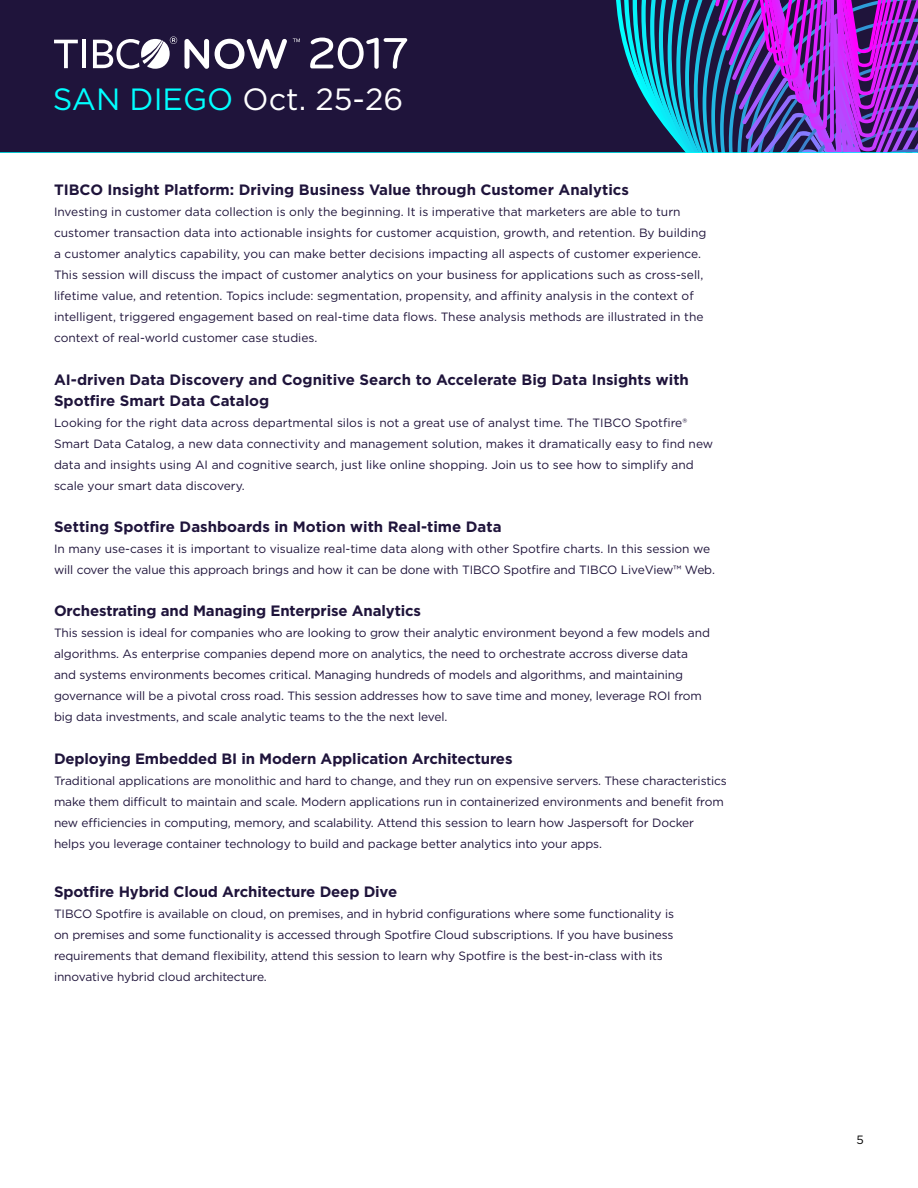
<style>
.page{position:relative;width:918px;height:1188px;background:#fff}
.page>*{position:absolute;margin:0;border:0;box-sizing:border-box;transform-origin:0 0}
.t1{font:30.75px "Gotham";color:#fff}
.t2{font:700 15px/21px "Gotham";letter-spacing:-.005em;color:#1f143b}
.t3{font:12px/21px "Gotham";letter-spacing:-.01em;color:#1f143b}
.t4{font:12px "Gotham";color:#000}
.s1{color:#0ff}
</style>
<div class="page">
<div style="left:0;top:0;width:918px;height:153px;background:#1f143b"></div>
<svg style="left:616px;top:0;width:8px;height:48px"></svg>
<svg style="left:624px;top:0;width:9px;height:74px"></svg>
<svg style="left:633px;top:0;width:285px;height:152px"></svg>
<hr style="left:0;top:152px;width:918px;height:1px;background:#0ff">
<svg style="left:184px;top:39px;width:25px;height:30px"></svg>
<svg style="left:215px;top:39px;width:72px;height:30px"></svg>
<svg style="left:294px;top:39px;width:6px;height:3px"></svg>
<svg style="left:54px;top:40px;width:24px;height:28px"></svg>
<hr style="left:82px;top:40px;width:4px;height:28px;background:#fff">
<svg style="left:93px;top:36px;width:84px;height:33px"></svg>
<svg style="left:310px;top:38px;width:97px;height:31px"></svg>
<h1 class="t1" style="left:53px;top:80px;width:352px"><span class="s1">SAN DIEGO</span> Oct. 25-26</h1>
<p class="t2" style="left:54px;top:179px;width:577px">TIBCO Insight Platform: Driving Business Value through Customer Analytics</p>
<p class="t3" style="left:54px;top:201px;width:654px">Investing in customer data collection is only the beginning. It is imperative that marketers are able to turn customer transaction data into actionable insights for customer acquistion, growth, and retention. By building a customer analytics capability, you can make better decisions impacting all aspects of customer experience.<br>This session will discuss the impact of customer analytics on your business for applications such as cross-sell, lifetime value, and retention. Topics include: segmentation, propensity, and affinity analysis in the context of intelligent, triggered engagement based on real-time data flows. These analysis methods are illustrated in the context of real-world customer case studies.</p>
<p class="t2" style="left:54px;top:369px;width:636px">AI-driven Data Discovery and Cognitive Search to Accelerate Big Data Insights with<br>Spotfire Smart Data Catalog</p>
<p class="t3" style="left:54px;top:412px;width:661px">Looking for the right data across departmental silos is not a great use of analyst time. The TIBCO Spotfire® Smart Data Catalog, a new data connectivity and management solution, makes it dramatically easy to find new data and insights using AI and cognitive search, just like online shopping. Join us to see how to simplify and scale your smart data discovery.</p>
<p class="t2" style="left:54px;top:516px;width:449px">Setting Spotfire Dashboards in Motion with Real-time Data</p>
<p class="t3" style="left:54px;top:538px;width:662px">In many use-cases it is important to visualize real-time data along with other Spotfire charts. In this session we will cover the value this approach brings and how it can be done with TIBCO Spotfire and TIBCO LiveView™ Web.</p>
<p class="t2" style="left:54px;top:601px;width:369px">Orchestrating and Managing Enterprise Analytics</p>
<p class="t3" style="left:54px;top:622px;width:658px">This session is ideal for companies who are looking to grow their analytic environment beyond a few models and algorithms. As enterprise companies depend more on analytics, the need to orchestrate accross diverse data and systems environments becomes critical. Managing hundreds of models and algorithms, and maintaining governance will be a pivotal cross road. This session addresses how to save time and money, leverage ROI from big data investments, and scale analytic teams to the the next level.</p>
<p class="t2" style="left:54px;top:748px;width:460px">Deploying Embedded BI in Modern Application Architectures</p>
<p class="t3" style="left:54px;top:770px;width:674px">Traditional applications are monolithic and hard to change, and they run on expensive servers. These characteristics make them difficult to maintain and scale. Modern applications run in containerized environments and benefit from new efficiencies in computing, memory, and scalability. Attend this session to learn how Jaspersoft for Docker helps you leverage container technology to build and package better analytics into your apps.</p>
<p class="t2" style="left:54px;top:881px;width:345px">Spotfire Hybrid Cloud Architecture Deep Dive</p>
<p class="t3" style="left:54px;top:903px;width:622px">TIBCO Spotfire is available on cloud, on premises, and in hybrid configurations where some functionality is on premises and some functionality is accessed through Spotfire Cloud subscriptions. If you have business requirements that demand flexibility, attend this session to learn why Spotfire is the best-in-class with its innovative hybrid cloud architecture.</p>
<p class="t4" style="left:857px;top:1132px;width:9px">5</p>
</div>
